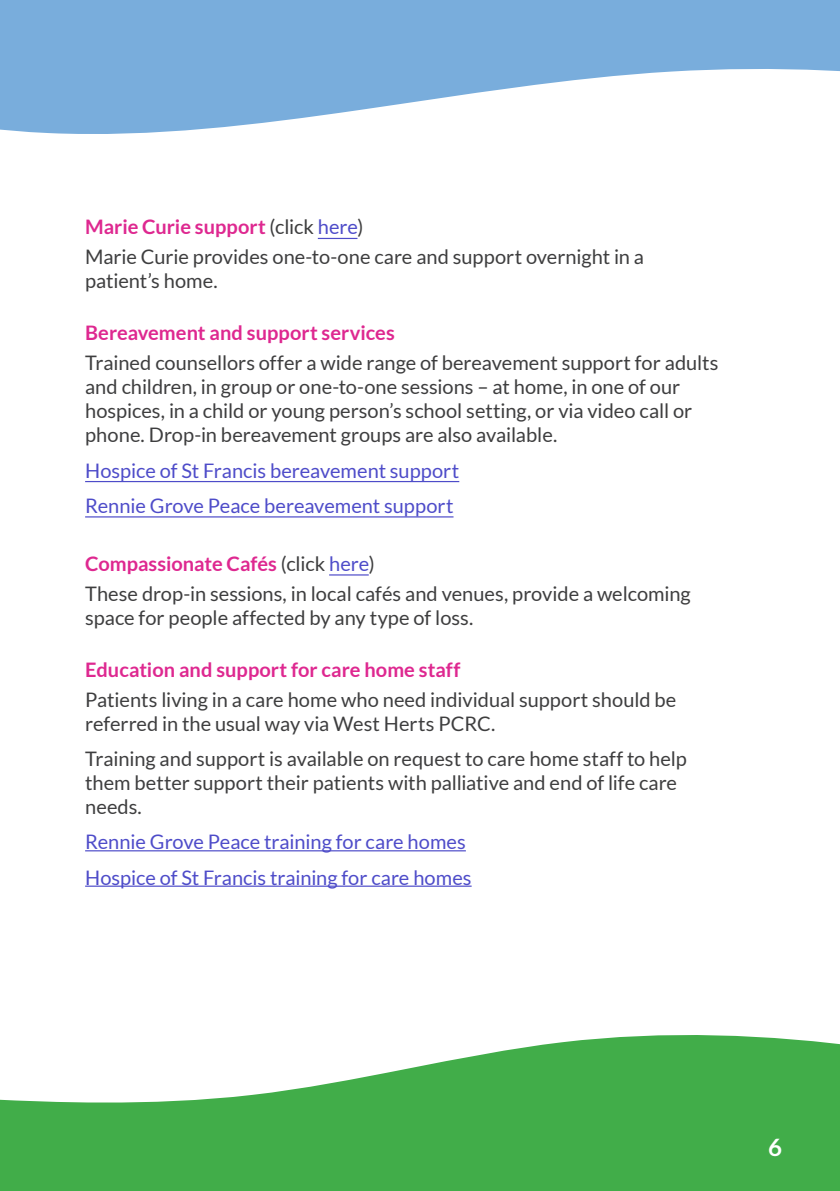
<style>
.page{position:relative;width:840px;height:1191px;background:#fff}
.page>*{position:absolute;margin:0;border:0;box-sizing:border-box;transform-origin:0 0}
.t1{font:700 24px "Lato";color:#fff}
.t2{font:20px/24px "Lato";color:#3e3e3f}
.t3{font:20px/35.4px "Lato";letter-spacing:-.005em;color:#4e4cc9}
.t4{font:700 20px "Lato";letter-spacing:.005em;color:#de2890}
.s1{font-weight:700;color:#de2890}
.s2{color:#4e4cc9}
</style>
<div class="page">
<hr style="left:317px;top:238px;width:40px;height:1px;background:#4e4cc9">
<hr style="left:85px;top:481px;width:374px;height:1px;background:#4e4cc9">
<hr style="left:85px;top:516px;width:368px;height:1px;background:#4e4cc9">
<hr style="left:329px;top:574px;width:39px;height:1px;background:#4e4cc9">
<hr style="left:85px;top:850px;width:380px;height:1px;background:#4e4cc9">
<hr style="left:85px;top:885px;width:386px;height:1px;background:#4e4cc9">
<svg style="left:0;top:0;width:839px;height:134px;fill:#79addc"></svg>
<svg style="left:0;top:1035px;width:839px;height:156px;fill:#41ad49"></svg>
<p class="t2" style="left:85px;top:212px;width:560px;line-height:29.6px"><span class="s1">Marie Curie support</span> (click <span class="s2">here</span>)<br>Marie Curie provides one-to-one care and support overnight in a</p>
<p class="t2" style="left:85px;top:269px;width:134px">patient’s home.</p>
<p class="t4" style="left:85px;top:322px;width:311px">Bereavement and support services</p>
<p class="t2" style="left:85px;top:351px;width:634px">Trained counsellors offer a wide range of bereavement support for adults and children, in group or one-to-one sessions – at home, in one of our hospices, in a child or young person’s school setting, or via video call or phone. Drop-in bereavement groups are also available.</p>
<p class="t3" style="left:85px;top:452px;width:375px">Hospice of St Francis bereavement support<br>Rennie Grove Peace bereavement support</p>
<p class="t2" style="left:85px;top:549px;width:607px;line-height:29.6px"><span class="s1">Compassionate Cafés</span> (click <span class="s2">here</span>)<br>These drop-in sessions, in local cafés and venues, provide a welcoming</p>
<p class="t2" style="left:85px;top:605px;width:389px">space for people affected by any type of loss.</p>
<p class="t4" style="left:85px;top:658px;width:376px">Education and support for care home staff</p>
<p class="t2" style="left:85px;top:687px;width:592px">Patients living in a care home who need individual support should be referred in the usual way via West Herts PCRC.</p>
<p class="t2" style="left:85px;top:746px;width:603px">Training and support is available on request to care home staff to help them better support their patients with palliative and end of life care needs.</p>
<p class="t3" style="left:85px;top:824px;width:388px">Rennie Grove Peace training for care homes<br>Hospice of St Francis training for care homes</p>
<p class="t1" style="left:767px;top:1134px;width:15px">6</p>
</div>
